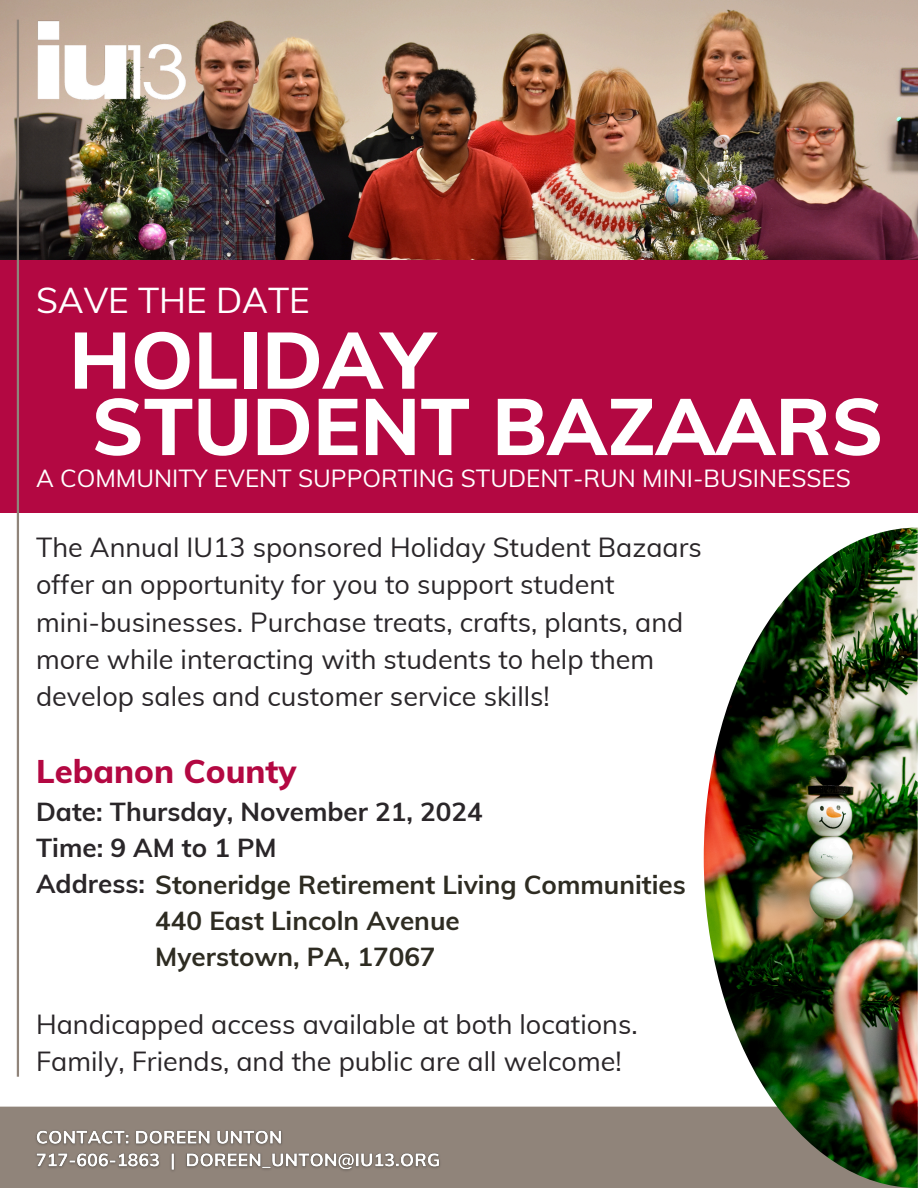
<style>
.page{position:relative;width:918px;height:1188px;background:#fff}
.page>*{position:absolute;margin:0;border:0;box-sizing:border-box;transform-origin:0 0}
.t1{font:800 78.9px "Muli";color:#fff}
.t2{font:35.1px "Muli";color:#fff}
.t3{font:800 32.85px "Muli";color:#b30842}
.t4{font:27px/37.2px "Muli";color:#2a2629}
.t5{font:700 26.1px/36.6px "Muli";color:#2a2629}
.t6{font:700 26.1px/35.8px "Muli";color:#2e2c22}
.t7{font:24.15px "Muli";color:#fff}
.s1{color:#2e2c22}
</style>
<div class="page">
<img style="left:0;top:0;width:918px;height:260px">
<div style="left:0;top:260px;width:918px;height:253px;background:#b30842"></div>
<div style="left:0;top:1107px;width:918px;height:81px;background:#90847a"></div>
<hr style="left:17px;top:20px;width:2px;height:1057px;background:#90847a">
<img style="left:704px;top:528px;width:214px;height:660px">
<img style="left:36px;top:20px;width:152px;height:79px">
<img style="left:36px;top:1130px;width:404px;height:41px">
<h1 class="t2" style="left:36px;top:277px;width:275px">SAVE THE DATE</h1>
<p class="t1" style="left:69px;top:309px;width:366px">HOLIDAY</p>
<h4 class="t1" style="left:92px;top:376px;width:793px">STUDENT BAZAARS</h4>
<h5 class="t7" style="left:36px;top:463px;width:816px">A COMMUNITY EVENT SUPPORTING STUDENT-RUN MINI-BUSINESSES</h5>
<h1 class="t4" style="left:36px;top:529px;width:667px">The Annual IU13 sponsored Holiday Student Bazaars offer an opportunity for you to support student mini-businesses. Purchase treats, crafts, plants, and more while interacting with students to help them develop sales and customer service skills!</h1>
<h3 class="t3" style="left:36px;top:750px;width:262px">Lebanon County</h3>
<h3 class="t5" style="left:36px;top:793px;width:651px">Date: Thursday, November 21, 2024<br>Time: 9 AM to 1 PM<br>Address: <span class="s1">Stoneridge Retirement Living Communities</span></h3>
<h4 class="t6" style="left:155px;top:902px;width:306px">440 East Lincoln Avenue<br>Myerstown, PA, 17067</h4>
<h3 class="t4" style="left:36px;top:1005px;width:603px">Handicapped access available at both locations.<br>Family, Friends, and the public are all welcome!</h3>
</div>
